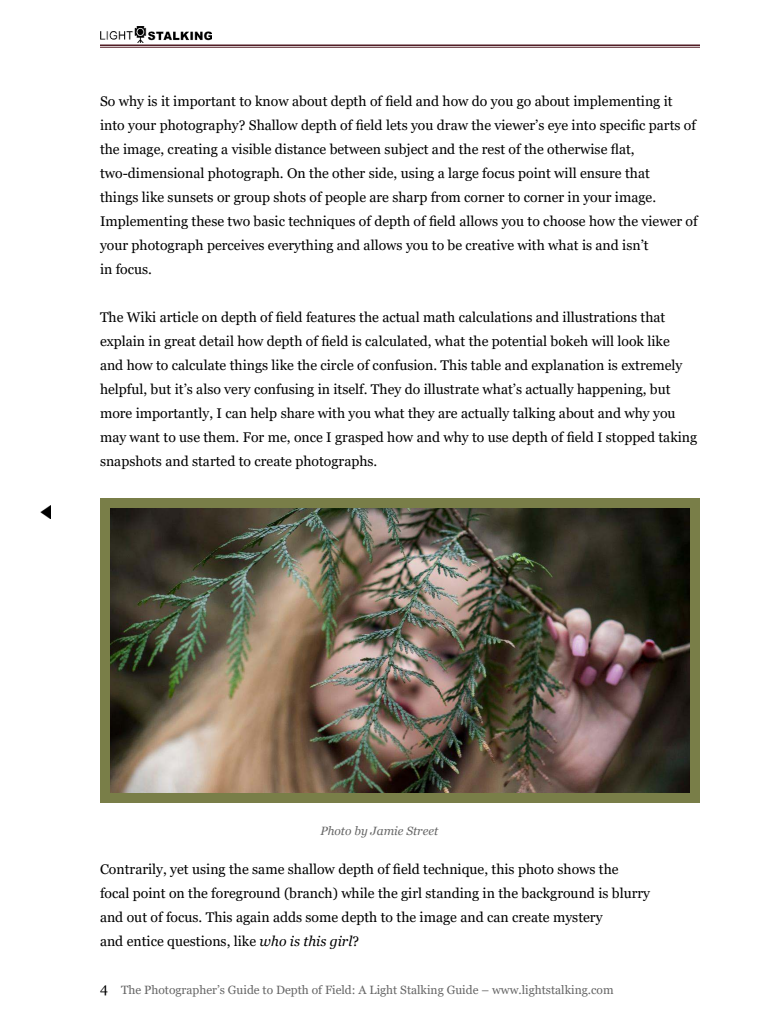
<style>
.page{position:relative;width:768px;height:1024px;background:#fff}
.page>*{position:absolute;margin:0;border:0;box-sizing:border-box;transform-origin:0 0}
.t1{font:14px/24px "Georgia";color:#000}
.t2{font:12px "Georgia";color:#666}
.t3{font:italic 12px "Georgia";color:#666}
.s1{font-style:italic}
.s2{font-size:14px;color:#000}
</style>
<div class="page">
<hr style="left:100px;top:44px;width:600px;height:2px;background:#511d25">
<hr style="left:100px;top:47px;width:600px;height:1px;background:#511d25">
<img style="left:100px;top:26px;width:112px;height:17px">
<svg style="left:40px;top:506px;width:11px;height:12px"></svg>
<img style="left:111px;top:509px;width:578px;height:283px">
<div style="left:100px;top:498px;width:600px;height:305px;border:10px solid #797e48"></div>
<p class="t1" style="left:100px;top:89px;width:599px">So why is it important to know about depth of field and how do you go about implementing it into your photography? Shallow depth of field lets you draw the viewer’s eye into specific parts of the image, creating a visible distance between subject and the rest of the otherwise flat, two-dimensional photograph. On the other side, using a large focus point will ensure that<br>things like sunsets or group shots of people are sharp from corner to corner in your image.<br>Implementing these two basic techniques of depth of field allows you to choose how the viewer of your photograph perceives everything and allows you to be creative with what is and isn’t<br>in focus.</p>
<p class="t1" style="left:100px;top:305px;width:599px">The Wiki article on depth of field features the actual math calculations and illustrations that explain in great detail how depth of field is calculated, what the potential bokeh will look like<br>and how to calculate things like the circle of confusion. This table and explanation is extremely helpful, but it’s also very confusing in itself. They do illustrate what’s actually happening, but more importantly, I can help share with you what they are actually talking about and why you may want to use them. For me, once I grasped how and why to use depth of field I stopped taking snapshots and started to create photographs.</p>
<p class="t3" style="left:320px;top:826px;width:119px">Photo by Jamie Street</p>
<p class="t1" style="left:100px;top:857px;width:552px">Contrarily, yet using the same shallow depth of field technique, this photo shows the focal point on the foreground (branch) while the girl standing in the background is blurry and out of focus. This again adds some depth to the image and can create mystery<br>and entice questions, like <span class="s1">who is this girl</span>?</p>
<p class="t2" style="left:100px;top:985px;width:515px"><span class="s2">4</span> The Photographer’s Guide to Depth of Field: A Light Stalking Guide – www.lightstalking.com</p>
</div>
